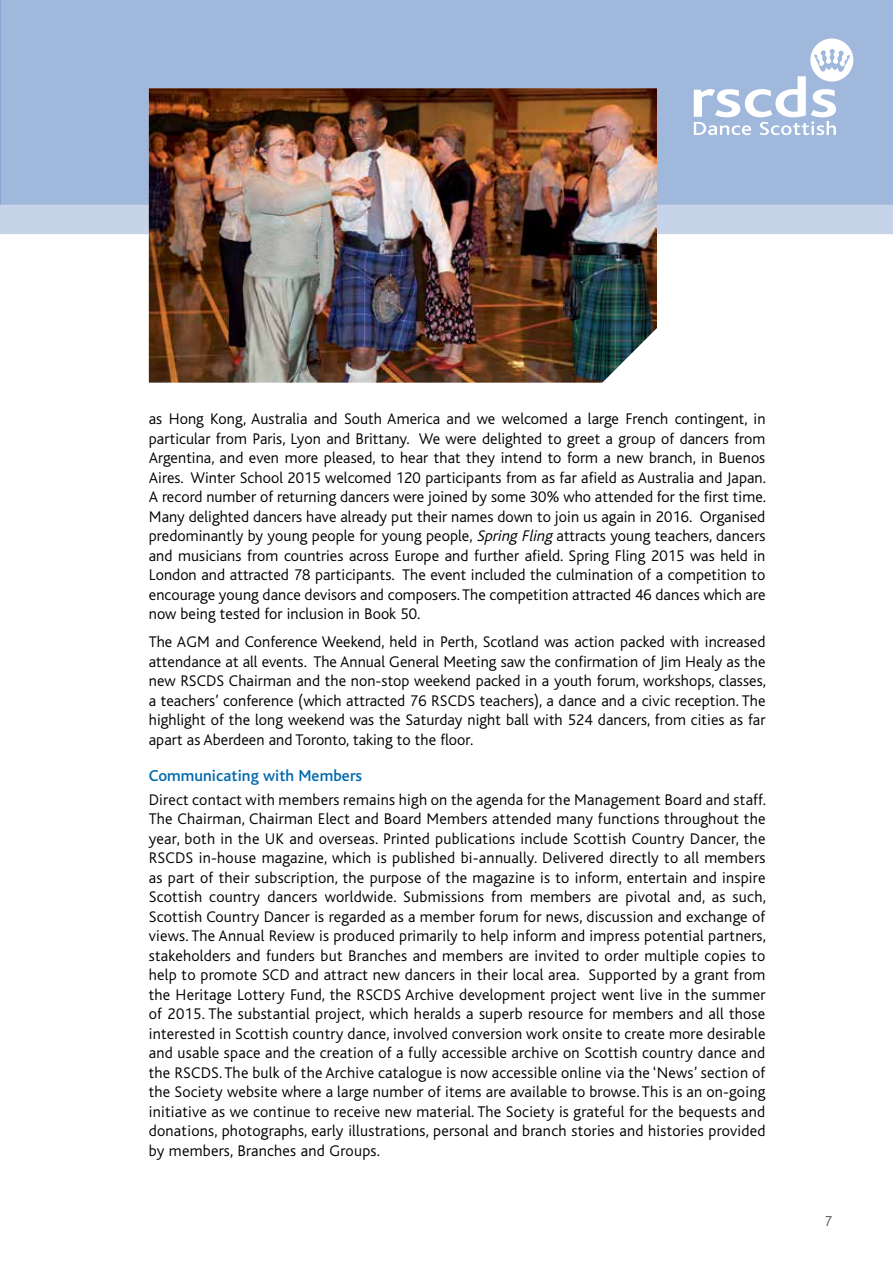
<style>
.page{position:relative;width:893px;height:1263px;background:#fff}
.page>*{position:absolute;margin:0;border:0;box-sizing:border-box;transform-origin:0 0}
.t1{font:500 16.5px "Bliss";letter-spacing:.005em;color:#0069ae}
.t2{font:300 16.2px/19.5px "Bliss";letter-spacing:.005em;color:#000;text-align:justify}
.t3{font:300 15px "Bliss";color:#58595b}
.s1{font-style:italic}
</style>
<div class="page">
<div style="left:0;top:0;width:893px;height:407px;background:#9fb8db"></div>
<div style="left:0;top:205px;width:893px;height:29px;background:#c7d3e9"></div>
<div style="left:0;top:234px;width:893px;height:173px;background:#fff"></div>
<svg style="left:694px;top:39px;width:159px;height:96px"></svg>
<img style="left:149px;top:88px;width:508px;height:295px">
<p class="t2" style="left:149px;top:409px;width:619px">as Hong Kong, Australia and South America and we welcomed a large French contingent, in particular from Paris, Lyon and Brittany. We were delighted to greet a group of dancers from Argentina, and even more pleased, to hear that they intend to form a new branch, in Buenos Aires. Winter School 2015 welcomed 120 participants from as far afield as Australia and Japan.<br>A record number of returning dancers were joined by some 30% who attended for the first time.<br>Many delighted dancers have already put their names down to join us again in 2016. Organised predominantly by young people for young people, <span class="s1">Spring Fling</span> attracts young teachers, dancers and musicians from countries across Europe and further afield. Spring Fling 2015 was held in London and attracted 78 participants. The event included the culmination of a competition to encourage young dance devisors and composers. The competition attracted 46 dances which are now being tested for inclusion in Book 50.</p>
<p class="t2" style="left:149px;top:632px;width:619px">The AGM and Conference Weekend, held in Perth, Scotland was action packed with increased attendance at all events. The Annual General Meeting saw the confirmation of Jim Healy as the new RSCDS Chairman and the non-stop weekend packed in a youth forum, workshops, classes, a teachers’ conference (which attracted 76 RSCDS teachers), a dance and a civic reception. The highlight of the long weekend was the Saturday night ball with 524 dancers, from cities as far apart as Aberdeen and Toronto, taking to the floor.</p>
<p class="t1" style="left:149px;top:767px;width:215px">Communicating with Members</p>
<p class="t2" style="left:149px;top:790px;width:619px">Direct contact with members remains high on the agenda for the Management Board and staff.<br>The Chairman, Chairman Elect and Board Members attended many functions throughout the year, both in the UK and overseas. Printed publications include Scottish Country Dancer, the RSCDS in-house magazine, which is published bi-annually. Delivered directly to all members as part of their subscription, the purpose of the magazine is to inform, entertain and inspire Scottish country dancers worldwide. Submissions from members are pivotal and, as such, Scottish Country Dancer is regarded as a member forum for news, discussion and exchange of views. The Annual Review is produced primarily to help inform and impress potential partners, stakeholders and funders but Branches and members are invited to order multiple copies to help to promote SCD and attract new dancers in their local area. Supported by a grant from the Heritage Lottery Fund, the RSCDS Archive development project went live in the summer of 2015. The substantial project, which heralds a superb resource for members and all those interested in Scottish country dance, involved conversion work onsite to create more desirable and usable space and the creation of a fully accessible archive on Scottish country dance and the RSCDS. The bulk of the Archive catalogue is now accessible online via the ‘News’ section of the Society website where a large number of items are available to browse. This is an on-going initiative as we continue to receive new material. The Society is grateful for the bequests and donations, photographs, early illustrations, personal and branch stories and histories provided by members, Branches and Groups.</p>
<p class="t3" style="left:825px;top:1213px;width:9px">7</p>
</div>
